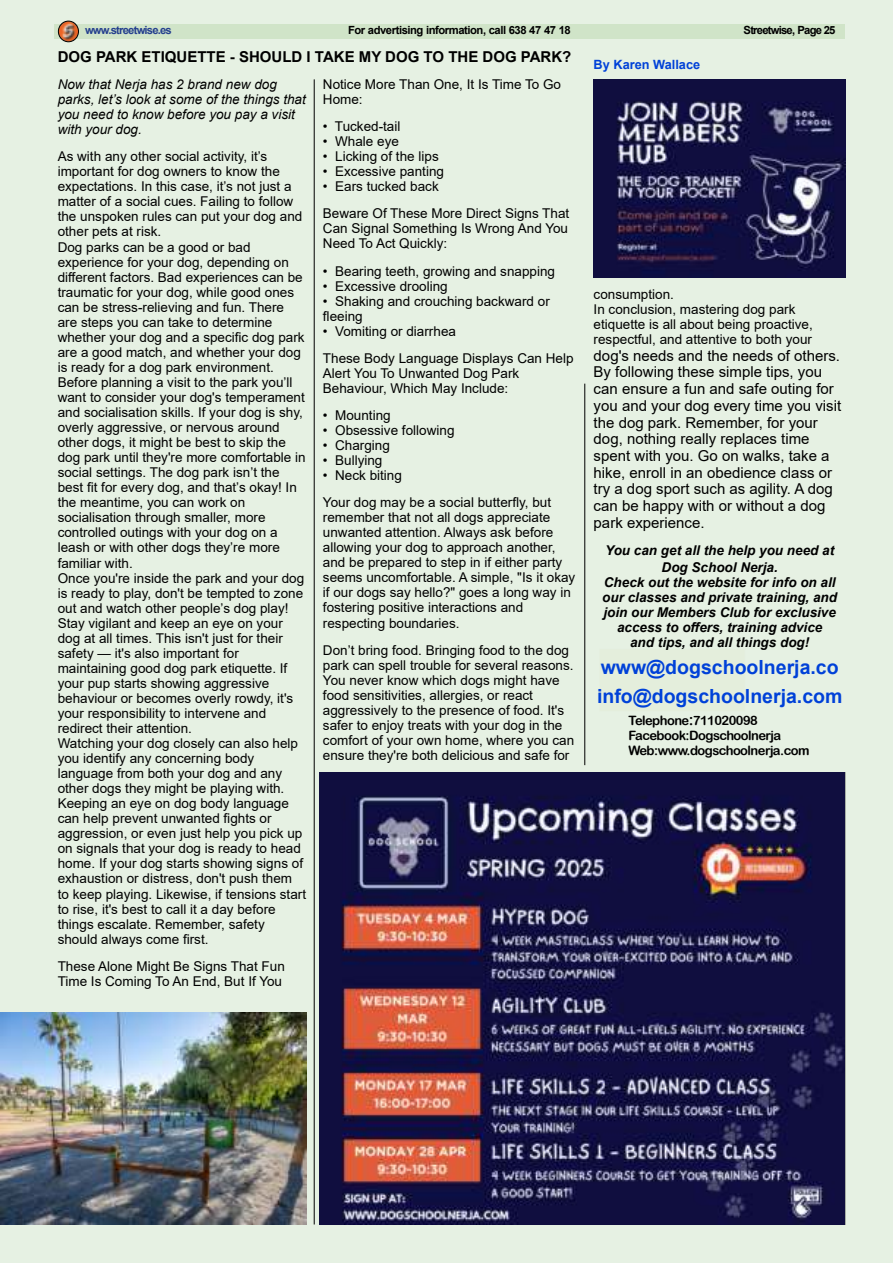
<style>
.page{position:relative;width:893px;height:1263px;background:#e6f1e3}
.page>*{position:absolute;margin:0;border:0;box-sizing:border-box;transform-origin:0 0}
.t1{font:700 19.5px "Arial";color:#0041d8}
.t2{font:15px/16.6px "Arial";color:#000}
.t3{font:700 15px "Arial";color:#000}
.t4{font:13.5px/15px "Arial";color:#000}
.t5{font:italic 700 13.5px/15px "Arial";color:#000;text-align:center}
.t6{font:italic 13.5px/15px "Arial";color:#000}
.t7{font:12.9px/15px "Arial Rounded MT Bold";letter-spacing:-.04em;color:#000}
.t8{font:700 12.75px "Arial";color:#0041d8}
.t9{font:700 11.25px "Arial";letter-spacing:-.04em;color:#000}
.t10{font:700 11.25px "Arial";letter-spacing:-.07em;color:#25408e}
.t11{font:700 11.25px "Arial";letter-spacing:-.07em;color:#000}
.s1{font-size:15.15px}
</style>
<div class="page">
<hr style="left:314px;top:79px;width:1px;height:1145px;background:#000">
<hr style="left:584px;top:384px;width:1px;height:381px;background:#000">
<div style="left:54px;top:24px;width:791px;height:15px;background:#d0e4c8"></div>
<img style="left:58px;top:21px;width:20px;height:21px;border-radius:50%">
<div style="left:58px;top:21px;width:21px;height:21px;border:1px solid #000;border-radius:50%"></div>
<img style="left:594px;top:79px;width:252px;height:199px">
<img style="left:320px;top:772px;width:525px;height:452px">
<img style="left:0;top:1013px;width:306px;height:211px">
<p class="t10" style="left:85px;top:22px;width:88px">www.streetwise.es</p>
<p class="t9" style="left:348px;top:22px;width:224px">For advertising information, call 638 47 47 18</p>
<p class="t11" style="left:744px;top:22px;width:93px">Streetwise, Page 25</p>
<p class="t3" style="left:58px;top:46px;width:515px">DOG PARK ETIQUETTE - SHOULD I TAKE MY DOG TO THE DOG PARK?</p>
<p class="t8" style="left:594px;top:55px;width:108px">By Karen Wallace</p>
<p class="t6" style="left:58px;top:77px;width:250px">Now that Nerja has 2 brand new dog parks, let’s look at some of the things that you need to know before you pay a visit with your dog.</p>
<p class="t4" style="left:58px;top:149px;width:250px">As with any other social activity, it’s important for dog owners to know the expectations. In this case, it’s not just a matter of a social cues. Failing to follow the unspoken rules can put your dog and other pets at risk.<br>Dog parks can be a good or bad experience for your dog, depending on different factors. Bad experiences can be traumatic for your dog, while good ones can be stress-relieving and fun. There are steps you can take to determine whether your dog and a specific dog park are a good match, and whether your dog is ready for a dog park environment.<br>Before planning a visit to the park you’ll want to consider your dog's temperament and socialisation skills. If your dog is shy, overly aggressive, or nervous around other dogs, it might be best to skip the dog park until they're more comfortable in social settings. The dog park isn’t the best fit for every dog, and that’s okay! In the meantime, you can work on socialisation through smaller, more controlled outings with your dog on a leash or with other dogs they’re more familiar with.<br>Once you're inside the park and your dog is ready to play, don't be tempted to zone out and watch other people’s dog play!<br>Stay vigilant and keep an eye on your dog at all times. This isn't just for their safety — it's also important for maintaining good dog park etiquette. If your pup starts showing aggressive behaviour or becomes overly rowdy, it's your responsibility to intervene and redirect their attention.<br>Watching your dog closely can also help you identify any concerning body language from both your dog and any other dogs they might be playing with.<br>Keeping an eye on dog body language can help prevent unwanted fights or aggression, or even just help you pick up on signals that your dog is ready to head home. If your dog starts showing signs of exhaustion or distress, don't push them to keep playing. Likewise, if tensions start to rise, it's best to call it a day before things escalate. Remember, safety should always come first.</p>
<p class="t4" style="left:58px;top:958px;width:229px">These Alone Might Be Signs That Fun<br>Time Is Coming To An End, But If You</p>
<p class="t4" style="left:323px;top:77px;width:240px">Notice More Than One, It Is Time To Go<br>Home:</p>
<p class="t4" style="left:323px;top:119px;width:79px">• Tucked-tail</p>
<p class="t4" style="left:323px;top:134px;width:78px">• Whale eye</p>
<p class="t4" style="left:323px;top:149px;width:117px">• Licking of the lips</p>
<p class="t4" style="left:323px;top:164px;width:123px">• Excessive panting</p>
<p class="t4" style="left:323px;top:173px;width:248px;line-height:27px">• Ears tucked back<br>Beware Of These More Direct Signs That</p>
<p class="t4" style="left:323px;top:221px;width:247px">Can Signal Something Is Wrong And You<br>Need To Act Quickly:</p>
<p class="t4" style="left:323px;top:263px;width:234px">• Bearing teeth, growing and snapping</p>
<p class="t4" style="left:323px;top:278px;width:126px">• Excessive drooling</p>
<p class="t4" style="left:323px;top:293px;width:228px">• Shaking and crouching backward or fleeing</p>
<p class="t4" style="left:323px;top:317px;width:252px;line-height:27px">• Vomiting or diarrhea<br>These Body Language Displays Can Help</p>
<p class="t4" style="left:323px;top:365px;width:198px">Alert You To Unwanted Dog Park<br>Behaviour, Which May Include:</p>
<p class="t4" style="left:323px;top:408px;width:69px">• Mounting</p>
<p class="t4" style="left:323px;top:423px;width:133px">• Obsessive following</p>
<p class="t4" style="left:323px;top:438px;width:69px">• Charging</p>
<p class="t4" style="left:323px;top:453px;width:61px">• Bullying</p>
<p class="t4" style="left:323px;top:462px;width:230px;line-height:27px">• Neck biting<br>Your dog may be a social butterfly, but</p>
<p class="t4" style="left:323px;top:510px;width:254px">remember that not all dogs appreciate unwanted attention. Always ask before allowing your dog to approach another, and be prepared to step in if either party seems uncomfortable. A simple, "Is it okay if our dogs say hello?" goes a long way in fostering positive interactions and respecting boundaries.</p>
<p class="t4" style="left:323px;top:642px;width:253px">Don’t bring food. Bringing food to the dog park can spell trouble for several reasons.<br>You never know which dogs might have food sensitivities, allergies, or react aggressively to the presence of food. It's safer to enjoy treats with your dog in the comfort of your own home, where you can ensure they're both delicious and safe for</p>
<p class="t4" style="left:594px;top:286px;width:221px">consumption.<br>In conclusion, mastering dog park etiquette is all about being proactive, respectful, and attentive to both your</p>
<p class="t2" style="left:594px;top:347px;width:249px">dog's needs and the needs of others.<br>By following these simple tips, you can ensure a fun and safe outing for you and your dog every time you visit the dog park. Remember, for your dog, nothing really replaces time spent with you. Go on walks, take a hike, enroll in an obedience class or try a dog sport such as agility. A dog can be happy with or without a dog park experience.</p>
<p class="t5" style="left:605px;top:542px;width:231px;line-height:16.6px">You can get all the help you need at<br>Dog School Nerja.</p>
<p class="t5" style="left:602px;top:575px;width:236px">Check out the website for info on all our classes and private training, and join our Members Club for exclusive access to offers, training advice<br>and tips, and all things dog!</p>
<h1 class="t1" style="left:597px;top:682px;width:247px">info@dogschoolnerja.com</h1>
<p class="t7" style="left:628px;top:713px;width:183px">Telephone<span class="s1">:</span>711020098<br>Facebook:Dogschoolnerja<br>Web:www.dogschoolnerja.com</p>
<h1 class="t1" style="left:601px;top:653px;width:239px">www@dogschoolnerja.co</h1>
</div>
